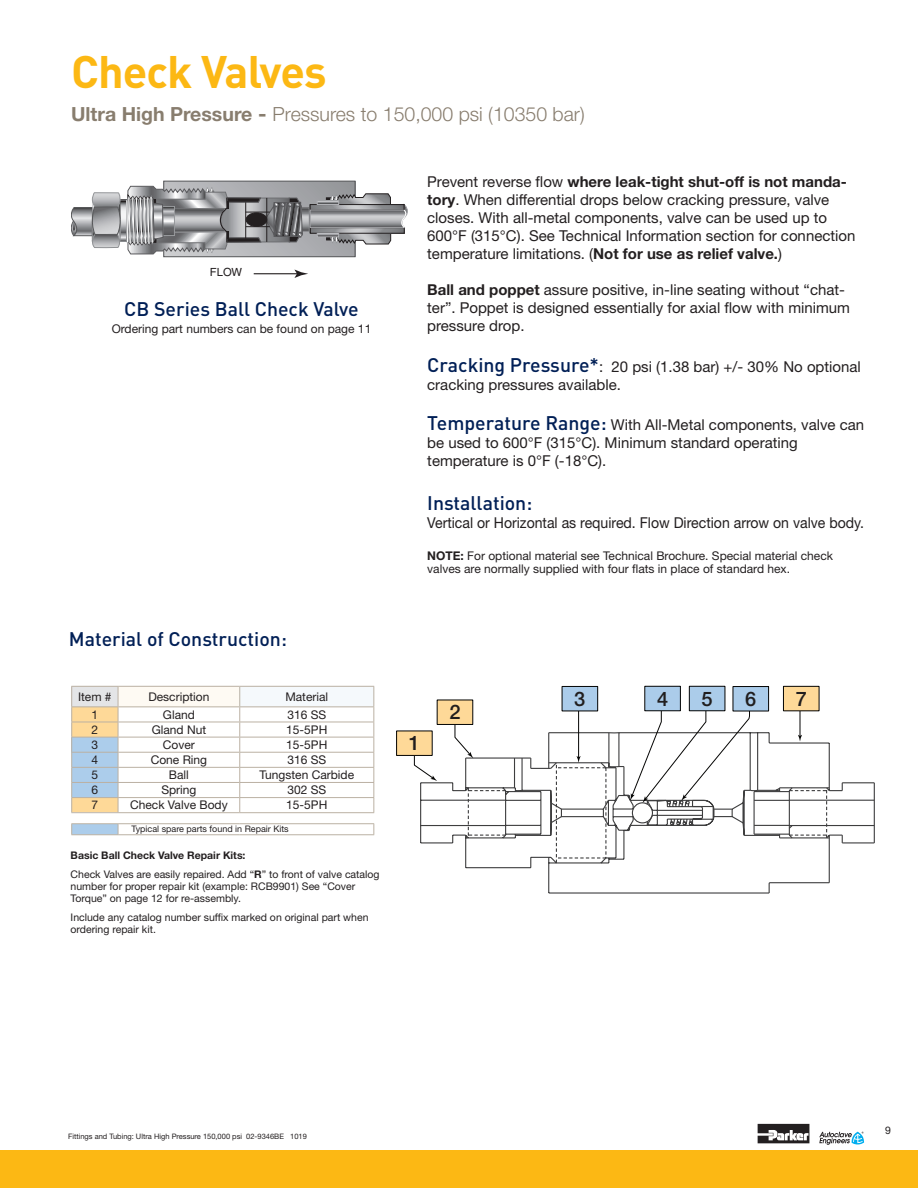
<style>
.page{position:relative;width:918px;height:1188px;background:#fff}
.page>*{position:absolute;margin:0;border:0;box-sizing:border-box;transform-origin:0 0}
.Pressure_Top_Page_GR{font:700 45px "DINOT";letter-spacing:-.02em;color:#fcb814}
.t1{font:500 20.1px "Helvetica Neue LT Std";color:#211e1e}
.Pressure_Top_Page_GR-2{font:300 19.5px "Helvetica Neue LT Std";color:#887d6e}
.Section_subtitle_Blu{font:500 19.5px "DINOT";color:#001f56}
.Paragraph_Copy{font:500 19.5px "DINOT";color:#001f56}
.Paragraph_Copy-2{font:15px/18px "Helvetica Neue LT Std";color:#231f20}
.Paragraph_Copy-3{font:15px "Helvetica Neue LT Std";color:#231f20;scale:.94 1}
.Section_subtitle_Blu-2{font:12px/13.5px "Helvetica Neue LT Std";color:#231f20}
.WARNING_OFFER_TO_SAL{font:12px "Helvetica Neue LT Std";color:#231f20}
.t2{font:11.25px "Helvetica LT";color:#231f20}
.WARNING_OFFER_TO_SAL-2{font:10.5px/12px "Helvetica Neue LT Std";color:#231f20}
.WARNING_OFFER_TO_SAL-3{font:700 10.5px "Helvetica Neue LT Std";color:#231f20}
.WARNING_OFFER_TO_SAL-4{font:9px "Helvetica Neue LT Std";color:#231f20}
.t3{font:7.5px "Helvetica Neue LT Std";color:#231f20}
.s1{font-weight:700}
.s2{font-weight:700;font-size:21px}
.s3{font-family:"DINOT";font-weight:500;font-size:19.5px;color:#001f56}
</style>
<div class="page">
<div style="left:0;top:1150px;width:918px;height:38px;background:#fcb814"></div>
<svg style="left:758px;top:1124px;width:51px;height:19px"></svg>
<svg style="left:819px;top:1132px;width:45px;height:13px"></svg>
<div style="left:164px;top:181px;width:191px;height:76px;background:linear-gradient(to right,#bfc0c3,#929498)"></div>
<div style="left:164px;top:181px;width:191px;height:76px;border:1px solid #57585a"></div>
<svg style="left:71px;top:186px;width:337px;height:92px"></svg>
<div style="left:118px;top:686px;width:122px;height:21px;background:#fefaf3"></div>
<div style="left:240px;top:686px;width:134px;height:21px;background:#f5f9fc"></div>
<hr style="left:71px;top:686px;width:47px;height:1px;background:#bbb1a3">
<hr style="left:118px;top:686px;width:122px;height:1px;background:#bbb1a3">
<hr style="left:240px;top:686px;width:134px;height:1px;background:#bbb1a3">
<hr style="left:118px;top:706px;width:122px;height:1px;background:#bbb1a3">
<hr style="left:240px;top:706px;width:134px;height:1px;background:#bbb1a3">
<hr style="left:118px;top:722px;width:122px;height:1px;background:#bbb1a3">
<hr style="left:240px;top:722px;width:134px;height:1px;background:#bbb1a3">
<hr style="left:118px;top:737px;width:122px;height:1px;background:#bbb1a3">
<hr style="left:240px;top:737px;width:134px;height:1px;background:#bbb1a3">
<hr style="left:118px;top:752px;width:122px;height:1px;background:#bbb1a3">
<hr style="left:240px;top:752px;width:134px;height:1px;background:#bbb1a3">
<hr style="left:118px;top:767px;width:122px;height:1px;background:#bbb1a3">
<hr style="left:240px;top:767px;width:134px;height:1px;background:#bbb1a3">
<hr style="left:118px;top:782px;width:122px;height:1px;background:#bbb1a3">
<hr style="left:240px;top:782px;width:134px;height:1px;background:#bbb1a3">
<hr style="left:118px;top:797px;width:122px;height:1px;background:#bbb1a3">
<hr style="left:240px;top:797px;width:134px;height:1px;background:#bbb1a3">
<svg style="left:239px;top:687px;width:1px;height:125px"></svg>
<svg style="left:373px;top:687px;width:1px;height:125px"></svg>
<hr style="left:118px;top:812px;width:122px;height:1px;background:#bbb1a3">
<hr style="left:240px;top:812px;width:134px;height:1px;background:#bbb1a3">
<hr style="left:118px;top:823px;width:122px;height:1px;background:#bbb1a3">
<hr style="left:240px;top:823px;width:134px;height:1px;background:#bbb1a3">
<hr style="left:118px;top:834px;width:122px;height:1px;background:#bbb1a3">
<hr style="left:240px;top:834px;width:134px;height:1px;background:#bbb1a3">
<svg style="left:71px;top:687px;width:48px;height:148px"></svg>
<hr style="left:71px;top:737px;width:47px;height:1px;background:#bbb1a3">
<hr style="left:71px;top:812px;width:47px;height:1px;background:#bbb1a3">
<svg style="left:420px;top:731px;width:380px;height:113px"></svg>
<svg style="left:465px;top:732px;width:410px;height:162px"></svg>
<svg style="left:454px;top:725px;width:19px;height:33px"></svg>
<div style="left:437px;top:700px;width:36px;height:25px;background:#fed998;border:1px solid #050504"></div>
<hr style="left:578px;top:697px;width:1px;height:61px;background:#050504">
<svg style="left:556px;top:756px;width:50px;height:107px"></svg>
<div style="left:562px;top:686px;width:36px;height:25px;background:#abccea"></div>
<div style="left:562px;top:686px;width:36px;height:25px;border:1px solid #050504"></div>
<svg style="left:414px;top:742px;width:23px;height:39px"></svg>
<div style="left:397px;top:731px;width:35px;height:24px;background:#fed998"></div>
<div style="left:396px;top:731px;width:36px;height:25px;border:1px solid #050504"></div>
<div style="left:645px;top:686px;width:35px;height:25px;background:#abccea"></div>
<div style="left:645px;top:686px;width:36px;height:25px;border:1px solid #050504"></div>
<div style="left:733px;top:687px;width:36px;height:24px;background:#abccea"></div>
<div style="left:733px;top:686px;width:36px;height:25px;border:1px solid #050504"></div>
<hr style="left:800px;top:692px;width:1px;height:45px;background:#050504">
<svg style="left:798px;top:735px;width:4px;height:7px"></svg>
<div style="left:783px;top:686px;width:36px;height:25px;background:#fed998"></div>
<div style="left:783px;top:686px;width:36px;height:25px;border:1px solid #050504"></div>
<svg style="left:630px;top:696px;width:120px;height:107px"></svg>
<div style="left:689px;top:686px;width:36px;height:25px;background:#abccea"></div>
<div style="left:689px;top:686px;width:36px;height:25px;border:1px solid #050504"></div>
<p class="Pressure_Top_Page_GR" style="left:71px;top:42px;width:257px">Check Valves</p>
<p class="Pressure_Top_Page_GR-2" style="left:71px;top:102px;width:515px"><span class="s1">Ultra High Pressure</span> <span class="s2">-</span> Pressures to 150,000 psi (10350 bar)</p>
<p class="t2" style="left:210px;top:265px;width:34px">FLOW</p>
<p class="Section_subtitle_Blu" style="left:124px;top:296px;width:236px">CB Series Ball Check Valve</p>
<p class="Section_subtitle_Blu-2" style="left:112px;top:321px;width:261px">Ordering part numbers can be found on page 11</p>
<p class="Section_subtitle_Blu" style="left:69px;top:626px;width:220px">Material of Construction:</p>
<p class="WARNING_OFFER_TO_SAL" style="left:78px;top:689px;width:35px">Item #</p>
<p class="WARNING_OFFER_TO_SAL" style="left:148px;top:689px;width:63px">Description</p>
<p class="WARNING_OFFER_TO_SAL" style="left:285px;top:689px;width:44px">Material</p>
<p class="WARNING_OFFER_TO_SAL" style="left:92px;top:707px;width:8px">1</p>
<p class="WARNING_OFFER_TO_SAL" style="left:163px;top:707px;width:34px">Gland</p>
<p class="WARNING_OFFER_TO_SAL" style="left:287px;top:707px;width:40px">316 SS</p>
<p class="WARNING_OFFER_TO_SAL" style="left:92px;top:722px;width:8px">2</p>
<p class="WARNING_OFFER_TO_SAL" style="left:152px;top:722px;width:56px">Gland Nut</p>
<p class="WARNING_OFFER_TO_SAL" style="left:286px;top:722px;width:43px">15-5PH</p>
<p class="WARNING_OFFER_TO_SAL" style="left:92px;top:738px;width:8px">3</p>
<p class="WARNING_OFFER_TO_SAL" style="left:163px;top:738px;width:33px">Cover</p>
<p class="WARNING_OFFER_TO_SAL" style="left:286px;top:738px;width:43px">15-5PH</p>
<p class="WARNING_OFFER_TO_SAL" style="left:92px;top:753px;width:8px">4</p>
<p class="WARNING_OFFER_TO_SAL" style="left:151px;top:753px;width:58px">Cone Ring</p>
<p class="WARNING_OFFER_TO_SAL" style="left:287px;top:753px;width:40px">316 SS</p>
<p class="WARNING_OFFER_TO_SAL" style="left:92px;top:768px;width:8px">5</p>
<p class="WARNING_OFFER_TO_SAL" style="left:169px;top:768px;width:21px">Ball</p>
<p class="WARNING_OFFER_TO_SAL" style="left:259px;top:768px;width:96px">Tungsten Carbide</p>
<p class="WARNING_OFFER_TO_SAL" style="left:92px;top:783px;width:8px">6</p>
<p class="WARNING_OFFER_TO_SAL" style="left:161px;top:783px;width:37px">Spring</p>
<p class="WARNING_OFFER_TO_SAL" style="left:287px;top:783px;width:40px">302 SS</p>
<p class="WARNING_OFFER_TO_SAL" style="left:92px;top:798px;width:8px">7</p>
<p class="WARNING_OFFER_TO_SAL" style="left:130px;top:798px;width:99px">Check Valve Body</p>
<p class="WARNING_OFFER_TO_SAL" style="left:286px;top:798px;width:43px">15-5PH</p>
<p class="WARNING_OFFER_TO_SAL-4" style="left:132px;top:824px;width:159px">Typical spare parts found in Repair Kits</p>
<p class="WARNING_OFFER_TO_SAL-3" style="left:71px;top:849px;width:176px">Basic Ball Check Valve Repair Kits:</p>
<p class="WARNING_OFFER_TO_SAL-2" style="left:71px;top:868px;width:311px">Check Valves are easily repaired. Add “<span class="s1">R</span>” to front of valve catalog number for proper repair kit (example: RCB9901) See “Cover<br>Torque” on page 12 for re-assembly.</p>
<p class="WARNING_OFFER_TO_SAL-2" style="left:71px;top:911px;width:299px">Include any catalog number suffix marked on original part when ordering repair kit.</p>
<p class="Paragraph_Copy-2" style="left:427px;top:173px;width:430px">Prevent reverse flow <span class="s1">where leak-tight shut-off is not manda&shy;tory</span>. When differential drops below cracking pressure, valve closes. With all-metal components, valve can be used up to 600°F (315°C). See Technical Information section for connection temperature limitations. (<span class="s1">Not for use as relief valve.</span>)</p>
<p class="Paragraph_Copy-2" style="left:427px;top:281px;width:424px"><span class="s1">Ball and poppet</span> assure positive, in-line seating without “chat&shy;ter”. Poppet is designed essentially for axial flow with minimum pressure drop.</p>
<p class="Paragraph_Copy-2" style="left:427px;top:357px;width:435px"><span class="s3">Cracking Pressure*</span>: 20 psi (1.38 bar) +/- 30% No optional cracking pressures available.</p>
<p class="Paragraph_Copy-2" style="left:427px;top:416px;width:439px"><span class="s3">Temperature Range:</span> With All-Metal components, valve can be used to 600°F (315°C). Minimum standard operating temperature is 0°F (-18°C).</p>
<p class="Paragraph_Copy" style="left:427px;top:490px;width:107px">Installation:</p>
<p class="Paragraph_Copy-3" style="left:427px;top:514px;width:466px">Vertical or Horizontal as required. Flow Direction arrow on valve body.</p>
<p class="Section_subtitle_Blu-2" style="left:427px;top:549px;width:407px"><span class="s1">NOTE:</span> For optional material see Technical Brochure. Special material check valves are normally supplied with four flats in place of standard hex.</p>
<p class="t1" style="left:409px;top:731px;width:13px">1</p>
<p class="t1" style="left:449px;top:700px;width:13px">2</p>
<p class="t1" style="left:574px;top:687px;width:13px">3</p>
<p class="t1" style="left:657px;top:686px;width:13px">4</p>
<p class="t1" style="left:702px;top:686px;width:13px">5</p>
<p class="t1" style="left:745px;top:687px;width:13px">6</p>
<p class="t1" style="left:796px;top:687px;width:13px">7</p>
<p class="t3" style="left:68px;top:1132px;width:240px">Fittings and Tubing: Ultra High Pressure 150,000 psi 02-9346BE 1019</p>
<p class="WARNING_OFFER_TO_SAL-2" style="left:885px;top:1124px;width:7px">9</p>
</div>
